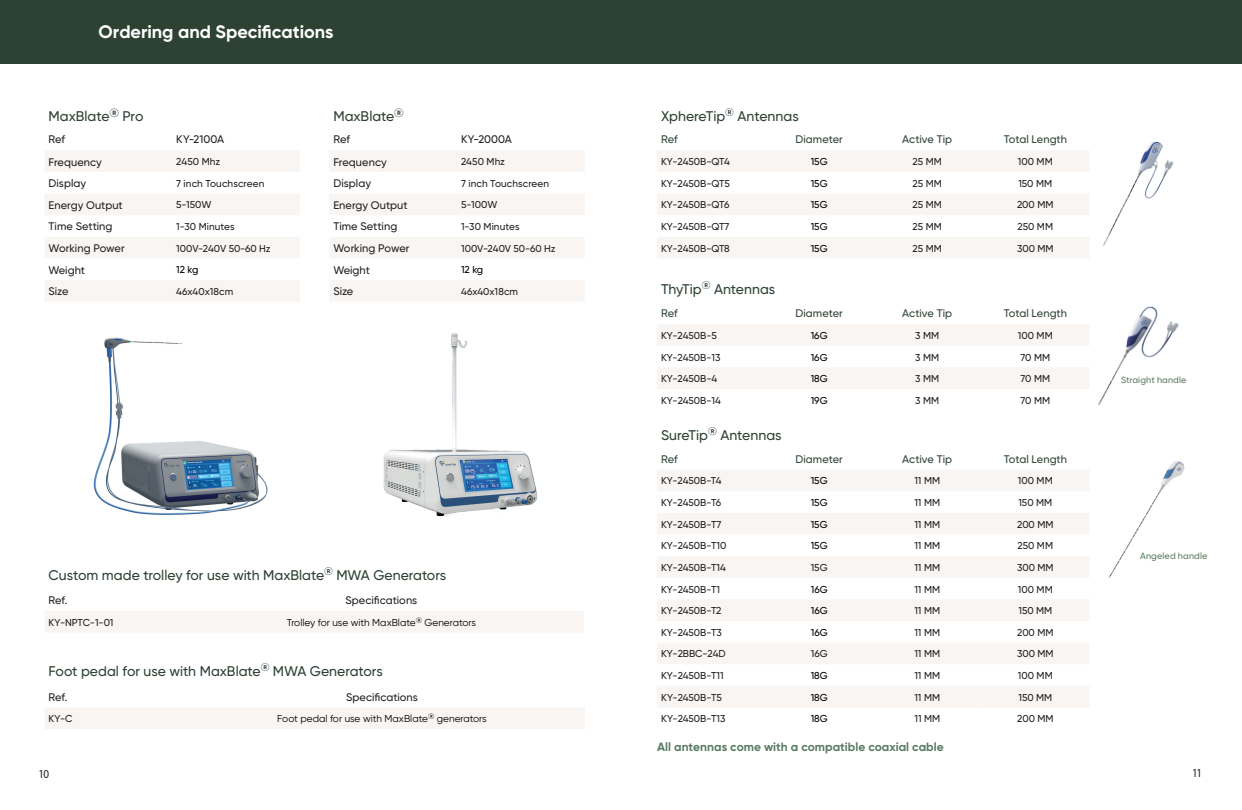
<style>
.page{position:relative;width:1242px;height:810px;background:#fff}
.page>*{position:absolute;margin:0;border:0;box-sizing:border-box;transform-origin:0 0}
.t1{font:700 18px "Gilroy";color:#fff}
.t2{font:500 14px "Gilroy";color:#2d4233}
.t3{font:12.2px "Myriad Pro";color:#231f20;scale:.9 1}
.t4{font:700 12px "Gilroy";color:#597b62}
.t5{font:500 11px "Gilroy";letter-spacing:.005em;color:#231f20}
.t6{font:500 11px "Gilroy";color:#2d4233}
.t7{font:500 10px "Gilroy";color:#231f20}
.t8{font:10px "Gilroy";color:#000}
.t9{font:500 10px "Gilroy";color:#000}
.t10{font:500 9px "Gilroy";letter-spacing:.015em;color:#597b62}
</style>
<div class="page">
<div style="left:0;top:0;width:1241px;height:64px;background:#2d4233"></div>
<img style="left:383px;top:333px;width:155px;height:184px">
<img style="left:93px;top:337px;width:175px;height:178px">
<svg style="left:330px;top:151px;width:254px;height:150px"></svg>
<img style="left:1108px;top:461px;width:77px;height:117px">
<div style="left:45px;top:708px;width:540px;height:20px;background:#f8f5f3"></div>
<svg style="left:657px;top:151px;width:432px;height:107px;fill:#f8f5f3"></svg>
<svg style="left:657px;top:324px;width:405px;height:65px"></svg>
<svg style="left:657px;top:470px;width:432px;height:107px;fill:#f8f5f3"></svg>
<svg style="left:657px;top:534px;width:432px;height:21px"></svg>
<svg style="left:657px;top:600px;width:432px;height:107px;fill:#f8f5f3"></svg>
<svg style="left:45px;top:151px;width:255px;height:150px"></svg>
<img style="left:1066px;top:141px;width:108px;height:111px">
<img style="left:1062px;top:306px;width:117px;height:100px">
<div style="left:45px;top:611px;width:539px;height:21px;background:#f8f5f3"></div>
<h1 class="t1" style="left:99px;top:20px;width:236px">Ordering and Specifications</h1>
<h2 class="t2" style="left:49px;top:107px;width:96px">MaxBlate<sup>®</sup> Pro</h2>
<p class="t5" style="left:49px;top:133px;width:18px">Ref</p>
<p class="t5" style="left:176px;top:133px;width:49px">KY-2100A</p>
<p class="t5" style="left:49px;top:155px;width:55px">Frequency</p>
<p class="t7" style="left:176px;top:155px;width:45px">2450 Mhz</p>
<p class="t5" style="left:49px;top:176px;width:39px">Display</p>
<p class="t7" style="left:176px;top:177px;width:90px">7 inch Touchscreen</p>
<p class="t5" style="left:49px;top:198px;width:76px">Energy Output</p>
<p class="t7" style="left:176px;top:198px;width:37px">5-150W</p>
<p class="t5" style="left:49px;top:219px;width:65px">Time Setting</p>
<p class="t7" style="left:176px;top:220px;width:60px">1-30 Minutes</p>
<p class="t5" style="left:49px;top:241px;width:78px">Working Power</p>
<p class="t7" style="left:176px;top:242px;width:96px">100V-240V 50-60 Hz</p>
<p class="t5" style="left:49px;top:263px;width:38px">Weight</p>
<p class="t9" style="left:176px;top:263px;width:24px">12 kg</p>
<p class="t5" style="left:49px;top:284px;width:22px">Size</p>
<p class="t7" style="left:176px;top:285px;width:59px">46x40x18cm</p>
<h2 class="t2" style="left:333px;top:107px;width:72px">MaxBlate<sup>®</sup></h2>
<p class="t5" style="left:333px;top:133px;width:18px">Ref</p>
<p class="t5" style="left:461px;top:133px;width:53px">KY-2000A</p>
<p class="t5" style="left:333px;top:155px;width:55px">Frequency</p>
<p class="t7" style="left:461px;top:155px;width:45px">2450 Mhz</p>
<p class="t5" style="left:333px;top:176px;width:39px">Display</p>
<p class="t7" style="left:461px;top:177px;width:90px">7 inch Touchscreen</p>
<p class="t5" style="left:333px;top:198px;width:76px">Energy Output</p>
<p class="t7" style="left:461px;top:198px;width:38px">5-100W</p>
<p class="t5" style="left:333px;top:219px;width:65px">Time Setting</p>
<p class="t7" style="left:461px;top:220px;width:60px">1-30 Minutes</p>
<p class="t5" style="left:333px;top:241px;width:78px">Working Power</p>
<p class="t7" style="left:461px;top:242px;width:96px">100V-240V 50-60 Hz</p>
<p class="t5" style="left:333px;top:263px;width:38px">Weight</p>
<p class="t9" style="left:461px;top:263px;width:24px">12 kg</p>
<p class="t5" style="left:333px;top:284px;width:22px">Size</p>
<p class="t7" style="left:461px;top:285px;width:59px">46x40x18cm</p>
<h2 class="t2" style="left:49px;top:566px;width:399px">Custom made trolley for use with MaxBlate<sup>®</sup> MWA Generators</h2>
<p class="t5" style="left:49px;top:593px;width:20px">Ref.</p>
<p class="t5" style="left:345px;top:593px;width:73px">Specifications</p>
<p class="t7" style="left:49px;top:615px;width:66px">KY-NPTC-1-01</p>
<p class="t8" style="left:287px;top:615px;width:191px">Trolley for use with MaxBlate<sup>®</sup> Generators</p>
<h2 class="t2" style="left:49px;top:662px;width:336px">Foot pedal for use with MaxBlate<sup>®</sup> MWA Generators</h2>
<p class="t5" style="left:49px;top:689px;width:20px">Ref.</p>
<p class="t5" style="left:346px;top:689px;width:73px">Specifications</p>
<p class="t7" style="left:49px;top:712px;width:25px">KY-C</p>
<p class="t8" style="left:277px;top:712px;width:211px">Foot pedal for use with MaxBlate<sup>®</sup> generators</p>
<h2 class="t2" style="left:661px;top:107px;width:139px">XphereTip<sup>®</sup> Antennas</h2>
<p class="t6" style="left:661px;top:133px;width:18px">Ref</p>
<p class="t6" style="left:795px;top:133px;width:49px">Diameter</p>
<p class="t6" style="left:902px;top:133px;width:51px">Active Tip</p>
<p class="t6" style="left:1003px;top:133px;width:65px">Total Length</p>
<p class="t7" style="left:661px;top:155px;width:70px">KY-2450B-QT4</p>
<p class="t9" style="left:810px;top:155px;width:18px">15G</p>
<p class="t7" style="left:912px;top:155px;width:31px">25 MM</p>
<p class="t7" style="left:1017px;top:155px;width:36px">100 MM</p>
<p class="t7" style="left:661px;top:177px;width:70px">KY-2450B-QT5</p>
<p class="t9" style="left:810px;top:177px;width:18px">15G</p>
<p class="t7" style="left:912px;top:177px;width:31px">25 MM</p>
<p class="t7" style="left:1018px;top:177px;width:35px">150 MM</p>
<p class="t7" style="left:661px;top:198px;width:70px">KY-2450B-QT6</p>
<p class="t9" style="left:810px;top:198px;width:18px">15G</p>
<p class="t7" style="left:912px;top:198px;width:31px">25 MM</p>
<p class="t7" style="left:1016px;top:198px;width:38px">200 MM</p>
<p class="t7" style="left:661px;top:220px;width:70px">KY-2450B-QT7</p>
<p class="t9" style="left:810px;top:220px;width:18px">15G</p>
<p class="t7" style="left:912px;top:220px;width:31px">25 MM</p>
<p class="t7" style="left:1017px;top:220px;width:37px">250 MM</p>
<p class="t7" style="left:661px;top:242px;width:70px">KY-2450B-QT8</p>
<p class="t9" style="left:810px;top:242px;width:18px">15G</p>
<p class="t7" style="left:912px;top:242px;width:31px">25 MM</p>
<p class="t7" style="left:1016px;top:242px;width:38px">300 MM</p>
<h2 class="t2" style="left:661px;top:281px;width:116px">ThyTip<sup>®</sup> Antennas</h2>
<p class="t6" style="left:661px;top:306px;width:18px">Ref</p>
<p class="t6" style="left:795px;top:306px;width:49px">Diameter</p>
<p class="t6" style="left:902px;top:306px;width:51px">Active Tip</p>
<p class="t6" style="left:1003px;top:306px;width:65px">Total Length</p>
<p class="t7" style="left:661px;top:329px;width:57px">KY-2450B-5</p>
<p class="t9" style="left:810px;top:329px;width:18px">16G</p>
<p class="t7" style="left:915px;top:329px;width:25px">3 MM</p>
<p class="t7" style="left:1017px;top:329px;width:36px">100 MM</p>
<p class="t7" style="left:661px;top:350px;width:61px">KY-2450B-13</p>
<p class="t9" style="left:810px;top:350px;width:18px">16G</p>
<p class="t7" style="left:915px;top:350px;width:25px">3 MM</p>
<p class="t7" style="left:1020px;top:350px;width:31px">70 MM</p>
<p class="t7" style="left:661px;top:372px;width:58px">KY-2450B-4</p>
<p class="t9" style="left:810px;top:372px;width:18px">18G</p>
<p class="t7" style="left:915px;top:372px;width:25px">3 MM</p>
<p class="t7" style="left:1020px;top:372px;width:31px">70 MM</p>
<p class="t7" style="left:661px;top:394px;width:61px">KY-2450B-14</p>
<p class="t9" style="left:810px;top:394px;width:18px">19G</p>
<p class="t7" style="left:915px;top:394px;width:25px">3 MM</p>
<p class="t7" style="left:1020px;top:394px;width:31px">70 MM</p>
<h2 class="t2" style="left:661px;top:426px;width:122px">SureTip<sup>®</sup> Antennas</h2>
<p class="t6" style="left:661px;top:452px;width:18px">Ref</p>
<p class="t6" style="left:795px;top:452px;width:49px">Diameter</p>
<p class="t6" style="left:902px;top:452px;width:51px">Active Tip</p>
<p class="t6" style="left:1003px;top:452px;width:65px">Total Length</p>
<p class="t7" style="left:661px;top:474px;width:62px">KY-2450B-T4</p>
<p class="t9" style="left:810px;top:474px;width:18px">15G</p>
<p class="t7" style="left:914px;top:474px;width:27px">11 MM</p>
<p class="t7" style="left:1017px;top:474px;width:36px">100 MM</p>
<p class="t7" style="left:661px;top:496px;width:62px">KY-2450B-T6</p>
<p class="t9" style="left:810px;top:496px;width:18px">15G</p>
<p class="t7" style="left:914px;top:496px;width:27px">11 MM</p>
<p class="t7" style="left:1018px;top:496px;width:35px">150 MM</p>
<p class="t7" style="left:661px;top:517px;width:62px">KY-2450B-T7</p>
<p class="t9" style="left:810px;top:517px;width:18px">15G</p>
<p class="t7" style="left:914px;top:517px;width:27px">11 MM</p>
<p class="t7" style="left:1016px;top:517px;width:38px">200 MM</p>
<p class="t7" style="left:661px;top:539px;width:67px">KY-2450B-T10</p>
<p class="t9" style="left:810px;top:539px;width:18px">15G</p>
<p class="t7" style="left:914px;top:539px;width:27px">11 MM</p>
<p class="t7" style="left:1017px;top:539px;width:37px">250 MM</p>
<p class="t7" style="left:661px;top:561px;width:66px">KY-2450B-T14</p>
<p class="t7" style="left:810px;top:561px;width:18px">15G</p>
<p class="t7" style="left:914px;top:561px;width:27px">11 MM</p>
<p class="t7" style="left:1016px;top:561px;width:38px">300 MM</p>
<p class="t7" style="left:661px;top:582px;width:60px">KY-2450B-T1</p>
<p class="t9" style="left:810px;top:582px;width:18px">16G</p>
<p class="t7" style="left:914px;top:582px;width:27px">11 MM</p>
<p class="t7" style="left:1017px;top:582px;width:36px">100 MM</p>
<p class="t7" style="left:661px;top:604px;width:62px">KY-2450B-T2</p>
<p class="t9" style="left:810px;top:604px;width:18px">16G</p>
<p class="t7" style="left:914px;top:604px;width:27px">11 MM</p>
<p class="t7" style="left:1018px;top:604px;width:35px">150 MM</p>
<p class="t7" style="left:661px;top:625px;width:62px">KY-2450B-T3</p>
<p class="t9" style="left:810px;top:625px;width:18px">16G</p>
<p class="t7" style="left:914px;top:625px;width:27px">11 MM</p>
<p class="t7" style="left:1016px;top:625px;width:38px">200 MM</p>
<p class="t7" style="left:661px;top:647px;width:66px">KY-2BBC-24D</p>
<p class="t7" style="left:810px;top:647px;width:18px">16G</p>
<p class="t7" style="left:914px;top:647px;width:27px">11 MM</p>
<p class="t7" style="left:1016px;top:647px;width:38px">300 MM</p>
<p class="t7" style="left:661px;top:669px;width:64px">KY-2450B-T11</p>
<p class="t9" style="left:810px;top:669px;width:18px">18G</p>
<p class="t7" style="left:914px;top:669px;width:27px">11 MM</p>
<p class="t7" style="left:1017px;top:669px;width:36px">100 MM</p>
<p class="t7" style="left:661px;top:690px;width:62px">KY-2450B-T5</p>
<p class="t9" style="left:810px;top:690px;width:18px">18G</p>
<p class="t7" style="left:914px;top:690px;width:27px">11 MM</p>
<p class="t7" style="left:1018px;top:690px;width:35px">150 MM</p>
<p class="t7" style="left:661px;top:712px;width:66px">KY-2450B-T13</p>
<p class="t9" style="left:810px;top:712px;width:18px">18G</p>
<p class="t7" style="left:914px;top:712px;width:27px">11 MM</p>
<p class="t7" style="left:1016px;top:712px;width:38px">200 MM</p>
<p class="t4" style="left:657px;top:738px;width:288px">All antennas come with a compatible coaxial cable</p>
<p class="t10" style="left:1120px;top:374px;width:67px">Straight handle</p>
<p class="t10" style="left:1139px;top:549px;width:69px">Angeled handle</p>
<p class="t3" style="left:38px;top:766px;width:13px">10</p>
<p class="t3" style="left:1191px;top:764px;width:13px">11</p>
</div>
